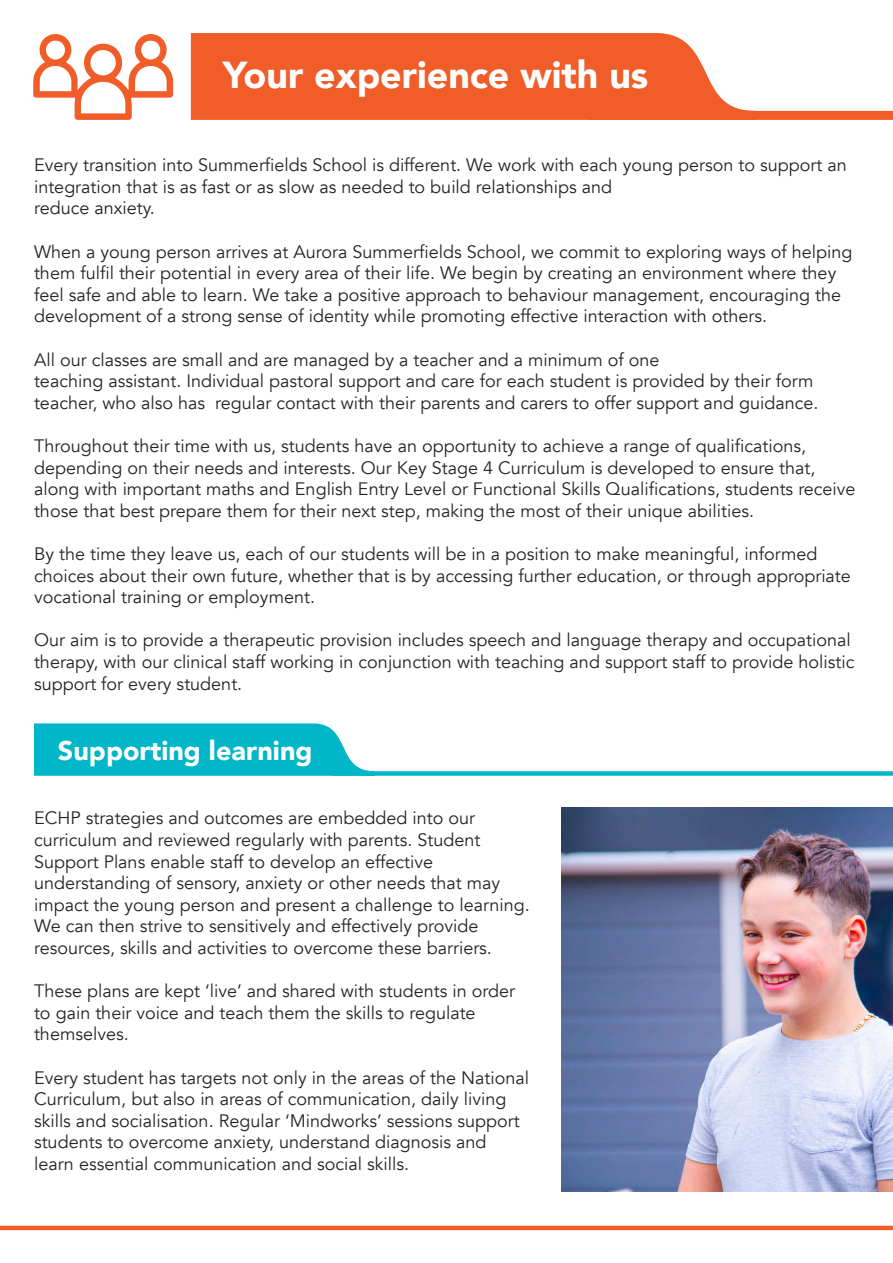
<style>
.page{position:relative;width:893px;height:1263px;background:#fff}
.page>*{position:absolute;margin:0;border:0;box-sizing:border-box;transform-origin:0 0}
.t1{font:900 37.5px "Avenir";color:#fff}
.t2{font:900 27px "Avenir";color:#fff}
.t3{font:18px/21.6px "Avenir";color:#282426}
</style>
<div class="page">
<hr style="left:0;top:1226px;width:893px;height:4px;background:#f15d29">
<svg style="left:33px;top:34px;width:140px;height:86px"></svg>
<div style="left:589px;top:111px;width:304px;height:9px;background:#f15d29"></div>
<svg style="left:190px;top:33px;width:574px;height:87px;background:#f26c3d"></svg>
<div style="left:331px;top:771px;width:562px;height:5px;background:#00b6c8"></div>
<svg style="left:34px;top:723px;width:345px;height:53px;background:#1abdcd"></svg>
<img style="left:561px;top:808px;width:332px;height:384px">
<p class="t1" style="left:223px;top:43px;width:427px">Your experience with us</p>
<p class="t3" style="left:34px;top:154px;width:814px">Every transition into Summerfields School is different. We work with each young person to support an integration that is as fast or as slow as needed to build relationships and<br>reduce anxiety.</p>
<p class="t3" style="left:34px;top:241px;width:820px">When a young person arrives at Aurora Summerfields School, we commit to exploring ways of helping them fulfil their potential in every area of their life. We begin by creating an environment where they feel safe and able to learn. We take a positive approach to behaviour management, encouraging the development of a strong sense of identity while promoting effective interaction with others.</p>
<p class="t3" style="left:34px;top:349px;width:786px">All our classes are small and are managed by a teacher and a minimum of one<br>teaching assistant. Individual pastoral support and care for each student is provided by their form teacher, who also has regular contact with their parents and carers to offer support and guidance.</p>
<p class="t3" style="left:34px;top:435px;width:823px">Throughout their time with us, students have an opportunity to achieve a range of qualifications, depending on their needs and interests. Our Key Stage 4 Curriculum is developed to ensure that, along with important maths and English Entry Level or Functional Skills Qualifications, students receive those that best prepare them for their next step, making the most of their unique abilities.</p>
<p class="t3" style="left:34px;top:543px;width:818px">By the time they leave us, each of our students will be in a position to make meaningful, informed choices about their own future, whether that is by accessing further education, or through appropriate vocational training or employment.</p>
<p class="t3" style="left:34px;top:630px;width:822px">Our aim is to provide a therapeutic provision includes speech and language therapy and occupational therapy, with our clinical staff working in conjunction with teaching and support staff to provide holistic support for every student.</p>
<p class="t2" style="left:58px;top:727px;width:256px">Supporting learning</p>
<p class="t3" style="left:34px;top:808px;width:497px">ECHP strategies and outcomes are embedded into our curriculum and reviewed regularly with parents. Student Support Plans enable staff to develop an effective understanding of sensory, anxiety or other needs that may impact the young person and present a challenge to learning.<br>We can then strive to sensitively and effectively provide resources, skills and activities to overcome these barriers.</p>
<p class="t3" style="left:34px;top:980px;width:483px">These plans are kept ‘live’ and shared with students in order to gain their voice and teach them the skills to regulate themselves.</p>
<p class="t3" style="left:34px;top:1067px;width:496px">Every student has targets not only in the areas of the National Curriculum, but also in areas of communication, daily living skills and socialisation. Regular ‘Mindworks’ sessions support students to overcome anxiety, understand diagnosis and learn essential communication and social skills.</p>
</div>
